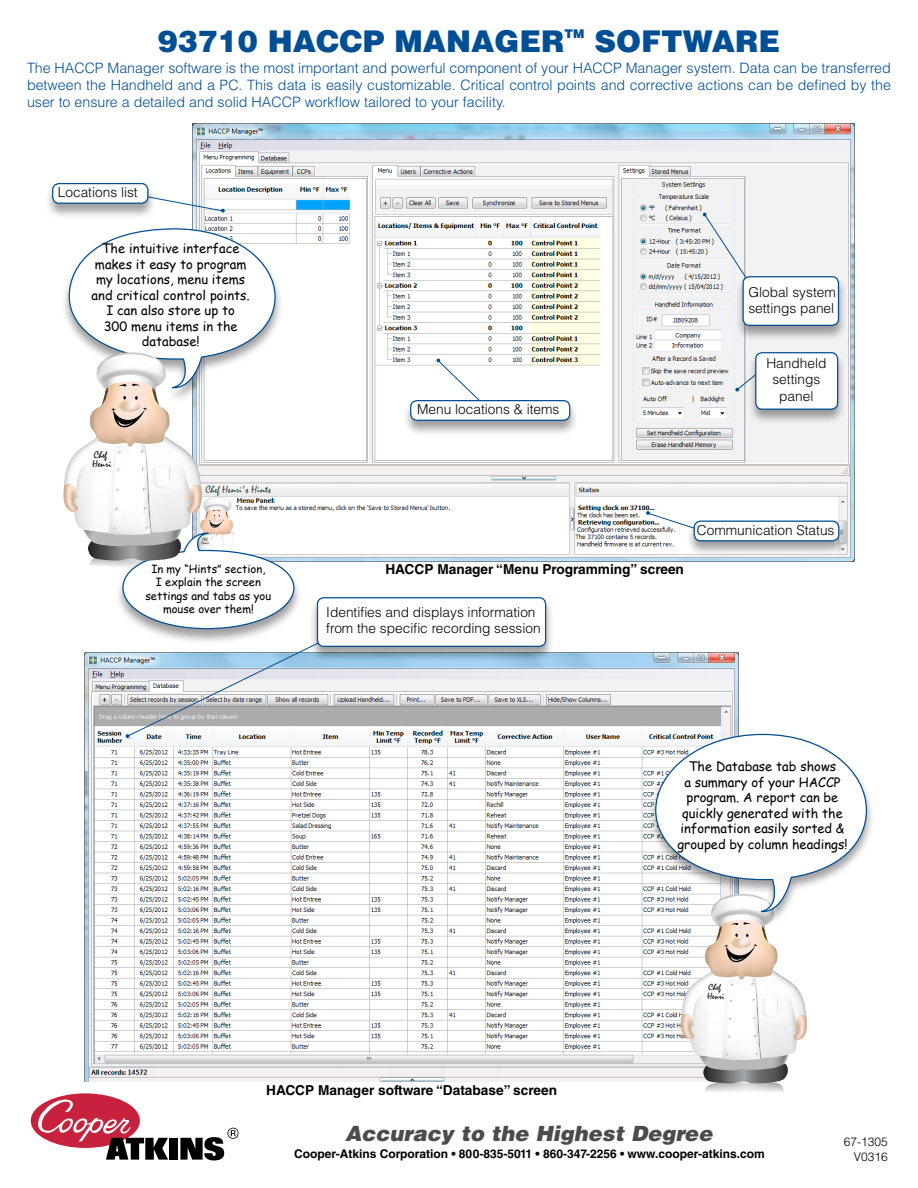
<style>
.page{position:relative;width:918px;height:1188px;background:#fff}
.page>*{position:absolute;margin:0;border:0;box-sizing:border-box;transform-origin:0 0}
.t1{font:900 30px "Helvetica LT Std";color:#004e93}
.t2{font:italic 900 21px "Helvetica LT Std";color:#4a4b4b}
.t3{font:300 14.25px/17.1px "Helvetica LT Std";color:#004e93;text-align:justify}
.t4{font:300 13.65px/16.4px "Helvetica LT Std";color:#000}
.t5{font:700 13.65px "Helvetica LT Std";color:#000}
.t6{font:12.9px/15.5px "Comic Sans MS";color:#000;text-align:center}
.t7{font:700 12px "Helvetica LT Std";color:#000}
.t8{font:300 12px "Helvetica LT Std";color:#000}
.t9{font:900 12px "Helvetica LT Std";color:#004e93}
.t10{font:11.25px/13.4px "Comic Sans MS";color:#000;text-align:center}
.t11{font:10.2px/9.4px "Mistral";color:#000}
.t12{font:9.3px/8.6px "Mistral";color:#000}
</style>
<div class="page">
<div style="left:31px;top:1093px;width:109px;height:55px;background:#c7213d;border-radius:50%"></div>
<svg style="left:38px;top:1099px;width:130px;height:61px"></svg>
<div style="left:169px;top:1138px;width:9px;height:22px;background:#000"></div>
<svg style="left:180px;top:1128px;width:59px;height:32px"></svg>
<img style="left:85px;top:653px;width:654px;height:428px">
<img style="left:193px;top:123px;width:662px;height:439px">
<div style="left:686px;top:519px;width:161px;height:37px;background:#000;opacity:.38"></div>
<div style="left:694px;top:521px;width:145px;height:20px;background:#fff;border-radius:6px"></div>
<div style="left:694px;top:521px;width:145px;height:20px;border:1px solid #004e93;border-radius:6px"></div>
<div style="left:44px;top:182px;width:113px;height:37px;background:#000;opacity:.38"></div>
<div style="left:53px;top:184px;width:95px;height:19px;background:#fff;border-radius:6px"></div>
<div style="left:52px;top:183px;width:97px;height:21px;border:1px solid #004e93;border-radius:6px"></div>
<div style="left:402px;top:399px;width:176px;height:37px;background:#000;opacity:.38"></div>
<div style="left:411px;top:401px;width:159px;height:19px;background:#fff;border-radius:6px"></div>
<div style="left:410px;top:400px;width:160px;height:21px;border:1px solid #004e93;border-radius:6px"></div>
<div style="left:734px;top:275px;width:113px;height:66px;background:#000;opacity:.38"></div>
<div style="left:743px;top:277px;width:95px;height:48px;background:#fff;border-radius:6px"></div>
<div style="left:743px;top:276px;width:96px;height:50px;border:1px solid #004e93;border-radius:6px"></div>
<div style="left:308px;top:596px;width:246px;height:66px;background:#000;opacity:.38"></div>
<div style="left:317px;top:598px;width:229px;height:48px;background:#fff;border-radius:6px"></div>
<div style="left:317px;top:597px;width:229px;height:50px;border:1px solid #004e93;border-radius:6px"></div>
<div style="left:747px;top:351px;width:99px;height:74px;background:#000;opacity:.38"></div>
<div style="left:756px;top:353px;width:82px;height:56px;background:#fff;border-radius:6px"></div>
<div style="left:755px;top:352px;width:83px;height:58px;border:1px solid #004e93;border-radius:6px"></div>
<svg style="left:703px;top:213px;width:44px;height:66px"></svg>
<svg style="left:735px;top:374px;width:21px;height:18px"></svg>
<svg style="left:143px;top:195px;width:82px;height:18px"></svg>
<svg style="left:437px;top:358px;width:43px;height:43px"></svg>
<svg style="left:646px;top:511px;width:49px;height:18px"></svg>
<svg style="left:63px;top:228px;width:260px;height:510px"></svg>
<div style="left:647px;top:733px;width:228px;height:194px;background:#000;opacity:.38"></div>
<svg style="left:654px;top:733px;width:214px;height:359px"></svg>
<h1 class="t1" style="left:158px;top:21px;width:408px">93710 HACCP MANAGER</h1>
<p class="t9" style="left:565px;top:26px;width:21px">TM</p>
<h1 class="t1" style="left:594px;top:21px;width:187px">SOFTWARE</h1>
<p class="t3" style="left:27px;top:59px;width:866px">The HACCP Manager software is the most important and powerful component of your HACCP Manager system. Data can be transferred between the Handheld and a PC. This data is easily customizable. Critical control points and corrective actions can be defined by the user to ensure a detailed and solid HACCP workflow tailored to your facility.</p>
<p class="t4" style="left:58px;top:184px;width:81px">Locations list</p>
<p class="t6" style="left:92px;top:240px;width:160px">The intuitive interface makes it easy to program my locations, menu items and critical control points.<br>I can also store up to<br>300 menu items in the database!</p>
<p class="t11" style="left:93px;top:450px;width:20px">Chef<br>Henri</p>
<p class="t10" style="left:146px;top:562px;width:127px">In my “Hints” section,<br>I explain the screen settings and tabs as you mouse over them!</p>
<p class="t4" style="left:417px;top:401px;width:144px">Menu locations &amp; items</p>
<p class="t4" style="left:748px;top:284px;width:89px">Global system settings panel</p>
<p class="t4" style="left:766px;top:355px;width:62px;text-align:center">Handheld settings panel</p>
<p class="t5" style="left:385px;top:561px;width:300px">HACCP Manager “Menu Programming” screen</p>
<p class="t4" style="left:326px;top:604px;width:216px">Identifies and displays information from the specific recording session</p>
<p class="t4" style="left:697px;top:522px;width:139px">Communication Status</p>
<p class="t6" style="left:677px;top:758px;width:172px">The Database tab shows<br>a summary of your HACCP program. A report can be quickly generated with the information easily sorted &amp; grouped by column headings!</p>
<p class="t12" style="left:707px;top:983px;width:19px">Chef<br>Henri</p>
<p class="t5" style="left:266px;top:1082px;width:292px">HACCP Manager software “Database” screen</p>
<h2 class="t2" style="left:345px;top:1120px;width:369px">Accuracy to the Highest Degree</h2>
<p class="t8" style="left:844px;top:1135px;width:46px">67-1305</p>
<p class="t7" style="left:294px;top:1147px;width:472px">Cooper-Atkins Corporation • 800-835-5011 • 860-347-2256 • www.cooper-atkins.com</p>
<p class="t8" style="left:854px;top:1149px;width:36px">V0316</p>
</div>
